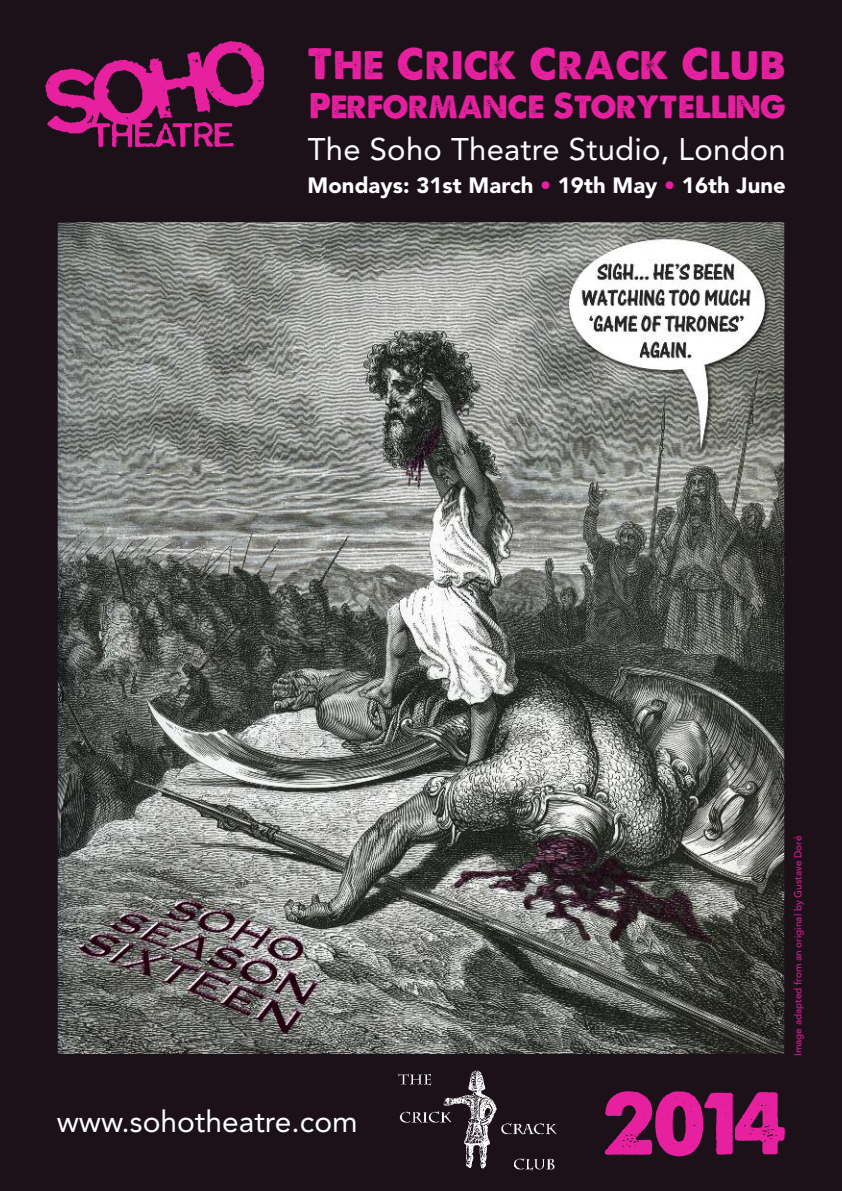
<style>
.page{position:relative;width:842px;height:1191px;background:#1d1119}
.page>*{position:absolute;margin:0;border:0;box-sizing:border-box;transform-origin:0 0}
.t1{font:84px "A Loveof Thunder";color:#e6209f}
.t2{font:42px "A Loveof Thunder";letter-spacing:.015em;color:#e6209f}
.t3{font:34px "A Loveof Thunder";letter-spacing:-.01em;color:#e6209f}
.t4{font:31px "Avenir";letter-spacing:.01em;color:#fff}
.t5{font:30px "Avenir";color:#fff}
.t6{font:900 22px "Avenir";letter-spacing:.005em;color:#fff}
.t7{font:10px "Avenir";color:#e6209f}
.s1{color:#e6209f}
</style>
<div class="page">
<img style="left:60px;top:224px;width:722px;height:827px">
<img style="left:398px;top:1070px;width:159px;height:101px">
<img style="left:45px;top:41px;width:219px;height:107px">
<h2 class="t2" style="left:307px;top:37px;width:480px">The Crick Crack Club</h2>
<h3 class="t3" style="left:309px;top:84px;width:478px">Performance Storytelling</h3>
<h3 class="t4" style="left:308px;top:137px;width:480px">The Soho Theatre Studio, London</h3>
<h3 class="t6" style="left:307px;top:176px;width:480px">Mondays: 31st March <span class="s1">•</span> 19th May <span class="s1">•</span> 16th June</h3>
<h3 class="t5" style="left:57px;top:1109px;width:302px">www.sohotheatre.com</h3>
<p class="t7" style="left:794px;top:1056px;width:222px;rotate:-90deg">Image adapted from an original by Gustave Doré</p>
<h1 class="t1" style="left:602px;top:1070px;width:187px">2014</h1>
</div>
